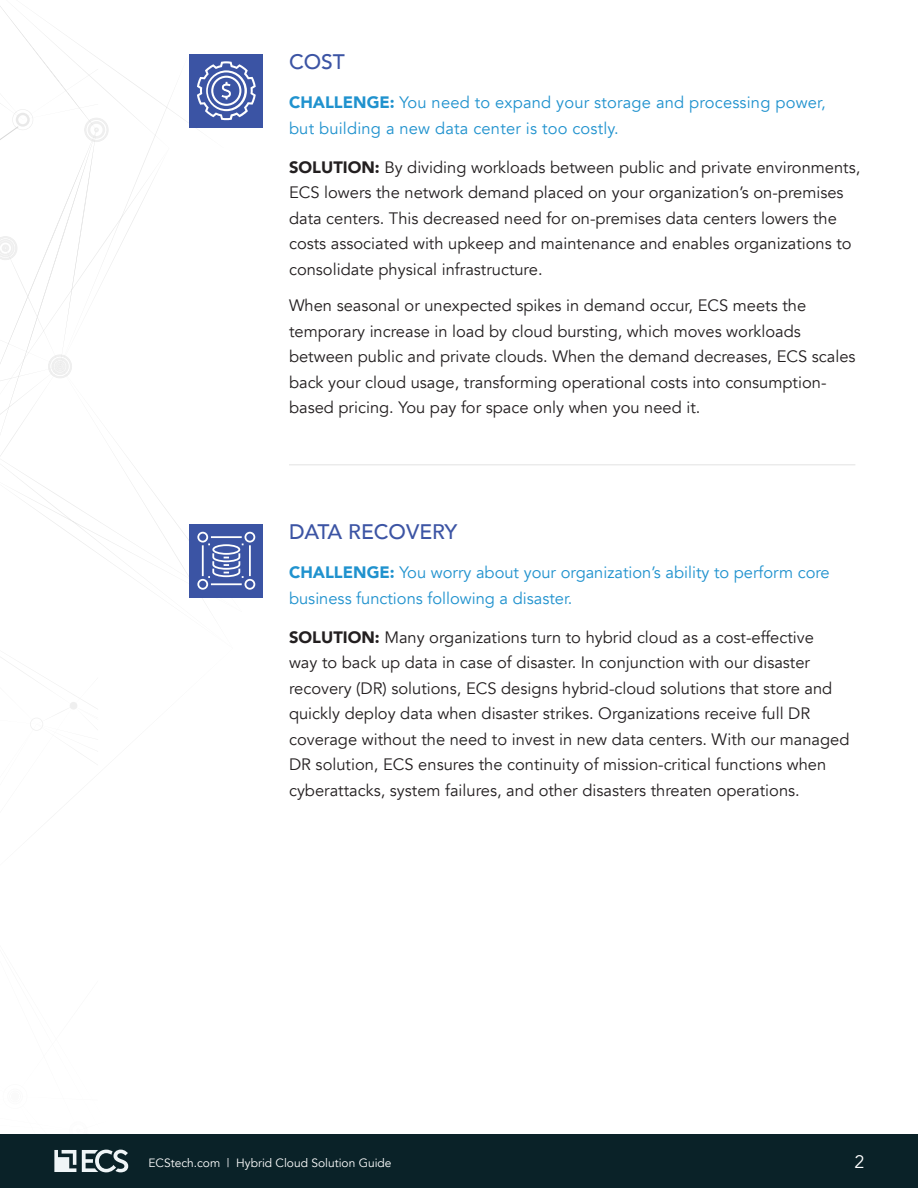
<style>
.page{position:relative;width:918px;height:1188px;background:#fff}
.page>*{position:absolute;margin:0;border:0;box-sizing:border-box;transform-origin:0 0}
.t1{font:500 21px "Avenir";color:#3c54a4}
.t2{font:18.75px "Brokman";color:#fff}
.t3{font:18px "Avenir";color:#fff}
.t4{font:16.5px/25.5px "Avenir";color:#231f20}
.t5{font:16.5px/25.5px "Avenir";color:#2092ce}
.t6{font:12px "Avenir";color:#fff}
.s1{font-weight:900}
</style>
<div class="page">
<div style="left:0;top:1134px;width:918px;height:54px;background:#0a2228"></div>
<svg style="left:54px;top:1150px;width:22px;height:22px"></svg>
<svg style="left:82px;top:1150px;width:46px;height:22px"></svg>
<svg style="left:0;top:6px;width:204px;height:752px"></svg>
<svg style="left:83px;top:117px;width:27px;height:26px"></svg>
<svg style="left:47px;top:354px;width:26px;height:25px"></svg>
<div style="left:56px;top:362px;width:8px;height:8px;border:2px solid #808180;border-radius:50%"></div>
<svg style="left:0;top:126px;width:19px;height:135px"></svg>
<hr style="left:289px;top:464px;width:566px;height:1px;background:#c3c3c3">
<div style="left:189px;top:54px;width:74px;height:74px;background:#3b54a4"></div>
<svg style="left:197px;top:61px;width:59px;height:59px"></svg>
<div style="left:211px;top:76px;width:30px;height:30px;border:2px solid #fff;border-radius:50%"></div>
<div style="left:189px;top:524px;width:74px;height:74px;background:#3b54a4"></div>
<div style="left:245px;top:532px;width:10px;height:11px;border:2px solid #fff;border-radius:50%"></div>
<div style="left:245px;top:579px;width:10px;height:11px;border:2px solid #fff;border-radius:50%"></div>
<div style="left:197px;top:532px;width:11px;height:11px;border:2px solid #fff;border-radius:50%"></div>
<div style="left:197px;top:579px;width:11px;height:11px;border:2px solid #fff;border-radius:50%"></div>
<hr style="left:211px;top:583px;width:31px;height:2px;background:#fff">
<svg style="left:199px;top:499px;width:55px;height:79px"></svg>
<p class="t2" style="left:221px;top:80px;width:12px">$</p>
<p class="t1" style="left:289px;top:48px;width:57px">COST</p>
<p class="t5" style="left:289px;top:90px;width:538px"><span class="s1">CHALLENGE:</span> You need to expand your storage and processing power, but building a new data center is too costly.</p>
<p class="t4" style="left:289px;top:155px;width:573px"><span class="s1">SOLUTION:</span> By dividing workloads between public and private environments, ECS lowers the network demand placed on your organization’s on-premises data centers. This decreased need for on-premises data centers lowers the costs associated with upkeep and maintenance and enables organizations to consolidate physical infrastructure.</p>
<p class="t4" style="left:289px;top:293px;width:568px">When seasonal or unexpected spikes in demand occur, ECS meets the temporary increase in load by cloud bursting, which moves workloads between public and private clouds. When the demand decreases, ECS scales back your cloud usage, transforming operational costs into consumption&shy;based pricing. You pay for space only when you need it.</p>
<p class="t1" style="left:289px;top:518px;width:170px">DATA RECOVERY</p>
<p class="t5" style="left:289px;top:560px;width:542px"><span class="s1">CHALLENGE:</span> You worry about your organization’s ability to perform core business functions following a disaster.</p>
<p class="t4" style="left:289px;top:625px;width:562px"><span class="s1">SOLUTION:</span> Many organizations turn to hybrid cloud as a cost-effective<br>way to back up data in case of disaster. In conjunction with our disaster recovery (DR) solutions, ECS designs hybrid-cloud solutions that store and quickly deploy data when disaster strikes. Organizations receive full DR coverage without the need to invest in new data centers. With our managed DR solution, ECS ensures the continuity of mission-critical functions when cyberattacks, system failures, and other disasters threaten operations.</p>
<p class="t6" style="left:148px;top:1155px;width:245px">ECStech.com | Hybrid Cloud Solution Guide</p>
<p class="t3" style="left:855px;top:1150px;width:12px">2</p>
</div>
